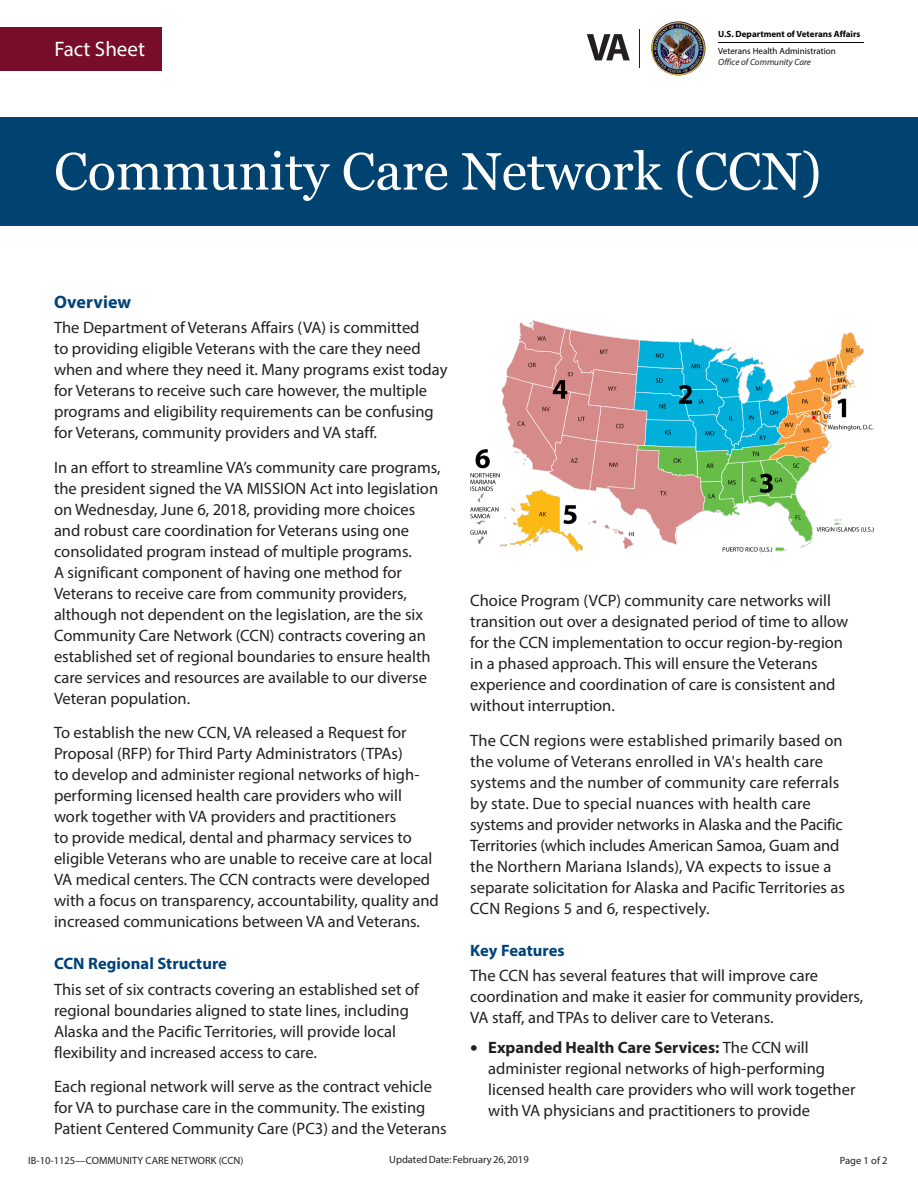
<style>
.page{position:relative;width:918px;height:1188px;background:#fff}
.page>*{position:absolute;margin:0;border:0;box-sizing:border-box;transform-origin:0 0}
.H1_Georgia_35pt{font:52.5px "Georgia";color:#fff}
.Fact_Sheet_White{font:21px "Myriad Pro";color:#fff}
.H3_Blue_SPAN{font:700 18px "Myriad Pro";letter-spacing:.005em;color:#004279}
.Body_Copy{font:16.5px/21px "Myriad Pro";color:#231f20}
.Body_Copy_0p6_space{font:16.5px/21px "Myriad Pro";color:#231f20}
.H3_Blue_Myraid_Pro{font:700 16.5px "Myriad Pro";letter-spacing:.005em;color:#004279}
.Date_Page_IB{font:10.5px "Myriad Pro";color:#231f20}
.t1{font:700 9px/17px "Myriad Pro";color:#040504}
.t2{font:italic 9px "Myriad Pro";color:#231f20}
.s1{font-weight:400}
.s2{font-size:27px}
.s3{font-weight:700}
</style>
<div class="page">
<div style="left:0;top:27px;width:162px;height:43px;background:#770d29"></div>
<img style="left:651px;top:21px;width:54px;height:54px;border-radius:27px">
<hr style="left:640px;top:29px;width:1px;height:38px;background:#231f20">
<svg style="left:587px;top:34px;width:43px;height:26px"></svg>
<hr style="left:718px;top:42px;width:146px;height:1px;background:#050604">
<div style="left:0;top:117px;width:918px;height:108px;background:#004270"></div>
<img style="left:470px;top:320px;width:404px;height:233px">
<p class="Fact_Sheet_White" style="left:54px;top:36px;width:92px">Fact Sheet</p>
<p class="t1" style="left:718px;top:25px;width:144px">U.S. Department of Veterans Affairs<br><span class="s1">Veterans Health Administration</span></p>
<p class="t2" style="left:718px;top:56px;width:94px">Office of Community Care</p>
<h1 class="H1_Georgia_35pt" style="left:54px;top:142px;width:769px">Community Care Network (CCN)</h1>
<h2 class="H3_Blue_SPAN" style="left:54px;top:290px;width:79px">Overview</h2>
<p class="Body_Copy" style="left:54px;top:317px;width:395px">The Department of Veterans Affairs (VA) is committed<br>to providing eligible Veterans with the care they need when and where they need it. Many programs exist today for Veterans to receive such care however, the multiple programs and eligibility requirements can be confusing for Veterans, community providers and VA staff.</p>
<p class="Body_Copy" style="left:54px;top:456px;width:388px">In an effort to streamline VA’s community care programs, the president signed the VA MISSION Act into legislation on Wednesday, June 6, 2018, providing more choices and robust care coordination for Veterans using one consolidated program instead of multiple programs.<br>A significant component of having one method for Veterans to receive care from community providers, although not dependent on the legislation, are the six Community Care Network (CCN) contracts covering an established set of regional boundaries to ensure health care services and resources are available to our diverse Veteran population.</p>
<p class="Body_Copy" style="left:54px;top:722px;width:386px">To establish the new CCN, VA released a Request for Proposal (RFP) for Third Party Administrators (TPAs)<br>to develop and administer regional networks of high&shy;performing licensed health care providers who will work together with VA providers and practitioners<br>to provide medical, dental and pharmacy services to eligible Veterans who are unable to receive care at local VA medical centers. The CCN contracts were developed with a focus on transparency, accountability, quality and increased communications between VA and Veterans.</p>
<h2 class="H3_Blue_Myraid_Pro" style="left:54px;top:953px;width:174px">CCN Regional Structure</h2>
<p class="Body_Copy" style="left:54px;top:978px;width:366px">This set of six contracts covering an established set of regional boundaries aligned to state lines, including Alaska and the Pacific Territories, will provide local flexibility and increased access to care.</p>
<p class="Body_Copy" style="left:54px;top:1076px;width:394px">Each regional network will serve as the contract vehicle for VA to purchase care in the community. The existing<br>Patient Centered Community Care (PC3) and the Veterans</p>
<p class="Body_Copy" style="left:470px;top:590px;width:380px">Choice Program (VCP) community care networks will transition out over a designated period of time to allow for the CCN implementation to occur region-by-region in a phased approach. This will ensure the Veterans experience and coordination of care is consistent and without interruption.</p>
<p class="Body_Copy" style="left:470px;top:729px;width:376px">The CCN regions were established primarily based on the volume of Veterans enrolled in VA's health care systems and the number of community care referrals by state. Due to special nuances with health care systems and provider networks in Alaska and the Pacific Territories (which includes American Samoa, Guam and the Northern Mariana Islands), VA expects to issue a separate solicitation for Alaska and Pacific Territories as CCN Regions 5 and 6, respectively.</p>
<h2 class="H3_Blue_Myraid_Pro" style="left:470px;top:939px;width:96px">Key Features</h2>
<p class="Body_Copy_0p6_space" style="left:470px;top:965px;width:395px">The CCN has several features that will improve care coordination and make it easier for community providers,<br>VA staff, and TPAs to deliver care to Veterans.</p>
<p class="Body_Copy" style="left:488px;top:1037px;width:369px;text-indent:-18px"><span class="s2">•</span> <span class="s3">Expanded Health Care Services:</span> The CCN will administer regional networks of high-performing licensed health care providers who will work together with VA physicians and practitioners to provide</p>
<p class="Date_Page_IB" style="left:28px;top:1154px;width:217px">IB-10-1125—COMMUNITY CARE NETWORK (CCN)</p>
<p class="Date_Page_IB" style="left:389px;top:1153px;width:141px">Updated Date: February 26, 2019</p>
<p class="Date_Page_IB" style="left:840px;top:1154px;width:49px">Page 1 of 2</p>
</div>
